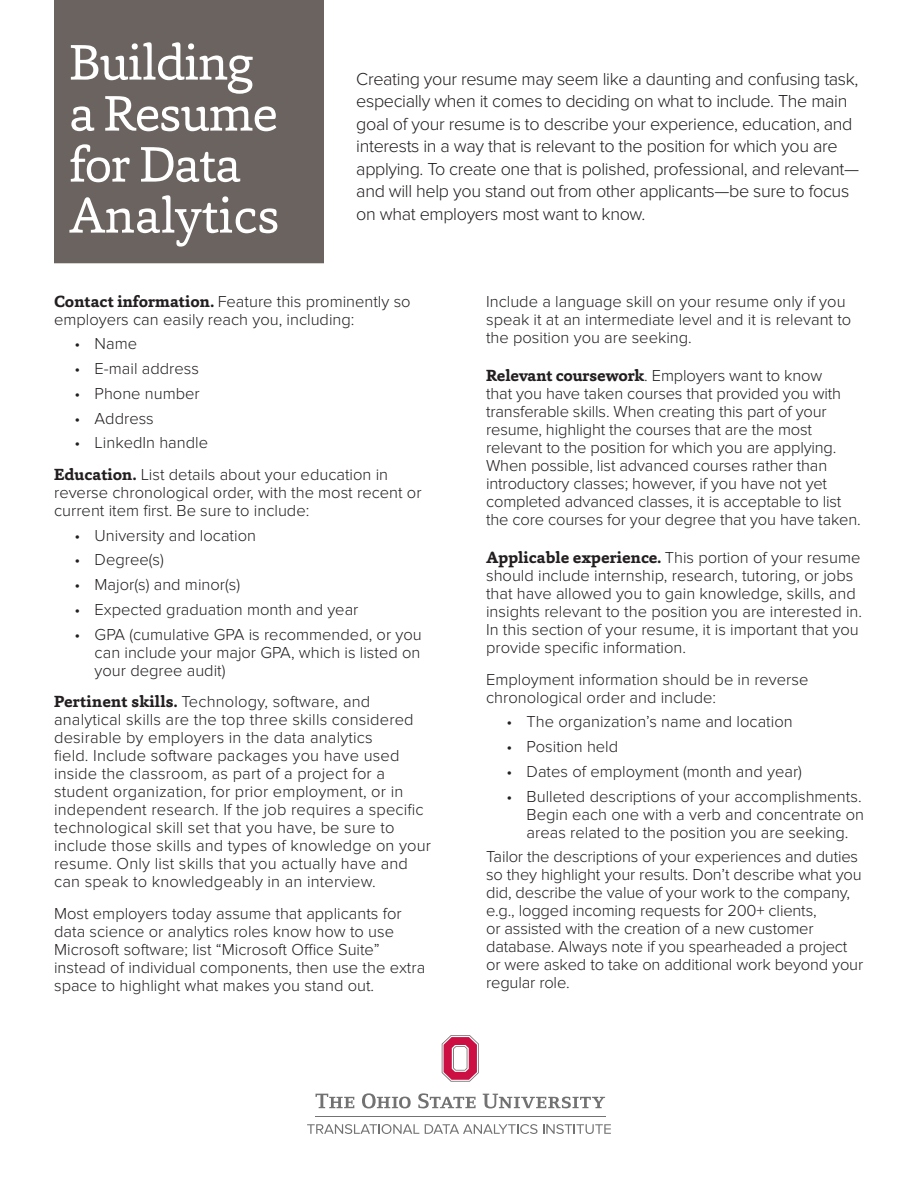
<style>
.page{position:relative;width:918px;height:1188px;background:#fff}
.page>*{position:absolute;margin:0;border:0;box-sizing:border-box;transform-origin:0 0}
.t1{font:51px/51px "Capita";letter-spacing:-.03em;color:#fff}
.Intro_copy__large{font:300 18px/22.5px "Proxima Nova";letter-spacing:-.02em;color:#231f20}
.Body_copy_1st_para{font:300 16.5px/18px "Proxima Nova";color:#231f20}
.Body_copy{font:300 16.5px/18px "Proxima Nova";letter-spacing:-.01em;color:#231f20}
.s1{font-family:"Capita";font-weight:700}
</style>
<div class="page">
<div style="left:54px;top:0;width:270px;height:263px;background:#6a635f"></div>
<svg style="left:316px;top:1094px;width:38px;height:14px"></svg>
<svg style="left:362px;top:1093px;width:49px;height:15px"></svg>
<svg style="left:418px;top:1093px;width:58px;height:15px"></svg>
<svg style="left:483px;top:1094px;width:122px;height:14px"></svg>
<svg style="left:442px;top:1035px;width:37px;height:47px"></svg>
<hr style="left:315px;top:1116px;width:291px;height:1px;background:#717271">
<svg style="left:307px;top:1124px;width:112px;height:10px"></svg>
<svg style="left:425px;top:1124px;width:186px;height:10px"></svg>
<p class="t1" style="left:69px;top:36px;width:212px">Building a Resume for Data<br>Analytics</p>
<p class="Intro_copy__large" style="left:356px;top:68px;width:504px">Creating your resume may seem like a daunting and confusing task, especially when it comes to deciding on what to include. The main goal of your resume is to describe your experience, education, and interests in a way that is relevant to the position for which you are applying. To create one that is polished, professional, and relevant— and will help you stand out from other applicants—be sure to focus on what employers most want to know.</p>
<p class="Body_copy_1st_para" style="left:54px;top:292px;width:358px"><span class="s1">Contact information.</span> Feature this prominently so employers can easily reach you, including:</p>
<p class="Body_copy_1st_para" style="left:74px;top:335px;width:64px">• Name</p>
<p class="Body_copy_1st_para" style="left:74px;top:360px;width:126px">• E-mail address</p>
<p class="Body_copy_1st_para" style="left:74px;top:385px;width:127px">• Phone number</p>
<p class="Body_copy_1st_para" style="left:74px;top:409px;width:81px">• Address</p>
<p class="Body_copy_1st_para" style="left:74px;top:434px;width:135px">• LinkedIn handle</p>
<p class="Body_copy_1st_para" style="left:54px;top:466px;width:369px"><span class="s1">Education.</span> List details about your education in reverse chronological order, with the most recent or current item first. Be sure to include:</p>
<p class="Body_copy_1st_para" style="left:74px;top:526px;width:183px">• University and location</p>
<p class="Body_copy_1st_para" style="left:74px;top:551px;width:91px">• Degree(s)</p>
<p class="Body_copy_1st_para" style="left:74px;top:576px;width:167px">• Major(s) and minor(s)</p>
<p class="Body_copy_1st_para" style="left:74px;top:601px;width:286px">• Expected graduation month and year</p>
<p class="Body_copy_1st_para" style="left:95px;top:625px;width:329px;text-align:justify;text-indent:-20px">• GPA (cumulative GPA is recommended, or you can include your major GPA, which is listed on your degree audit)</p>
<p class="Body_copy_1st_para" style="left:54px;top:693px;width:379px"><span class="s1">Pertinent skills.</span> Technology, software, and analytical skills are the top three skills considered desirable by employers in the data analytics<br>field. Include software packages you have used inside the classroom, as part of a project for a student organization, for prior employment, or in independent research. If the job requires a specific technological skill set that you have, be sure to include those skills and types of knowledge on your resume. Only list skills that you actually have and can speak to knowledgeably in an interview.</p>
<p class="Body_copy" style="left:54px;top:904px;width:373px">Most employers today assume that applicants for data science or analytics roles know how to use Microsoft software; list “Microsoft Office Suite” instead of individual components, then use the extra space to highlight what makes you stand out.</p>
<p class="Body_copy_1st_para" style="left:486px;top:292px;width:367px">Include a language skill on your resume only if you speak it at an intermediate level and it is relevant to the position you are seeking.</p>
<p class="Body_copy_1st_para" style="left:486px;top:367px;width:376px"><span class="s1">Relevant coursework</span>. Employers want to know<br>that you have taken courses that provided you with transferable skills. When creating this part of your resume, highlight the courses that are the most relevant to the position for which you are applying.<br>When possible, list advanced courses rather than introductory classes; however, if you have not yet completed advanced classes, it is acceptable to list the core courses for your degree that you have taken.</p>
<p class="Body_copy_1st_para" style="left:486px;top:549px;width:377px"><span class="s1">Applicable experience.</span> This portion of your resume should include internship, research, tutoring, or jobs that have allowed you to gain knowledge, skills, and insights relevant to the position you are interested in.<br>In this section of your resume, it is important that you provide specific information.</p>
<p class="Body_copy" style="left:486px;top:670px;width:324px">Employment information should be in reverse chronological order and include:</p>
<p class="Body_copy_1st_para" style="left:506px;top:713px;width:288px">• The organization’s name and location</p>
<p class="Body_copy_1st_para" style="left:506px;top:738px;width:113px">• Position held</p>
<p class="Body_copy_1st_para" style="left:506px;top:763px;width:297px">• Dates of employment (month and year)</p>
<p class="Body_copy_1st_para" style="left:527px;top:787px;width:339px;text-indent:-20px">• Bulleted descriptions of your accomplishments.<br>Begin each one with a verb and concentrate on areas related to the position you are seeking.</p>
<p class="Body_copy" style="left:486px;top:848px;width:379px">Tailor the descriptions of your experiences and duties so they highlight your results. Don’t describe what you did, describe the value of your work to the company, e.g., logged incoming requests for 200+ clients,<br>or assisted with the creation of a new customer database. Always note if you spearheaded a project or were asked to take on additional work beyond your regular role.</p>
</div>
